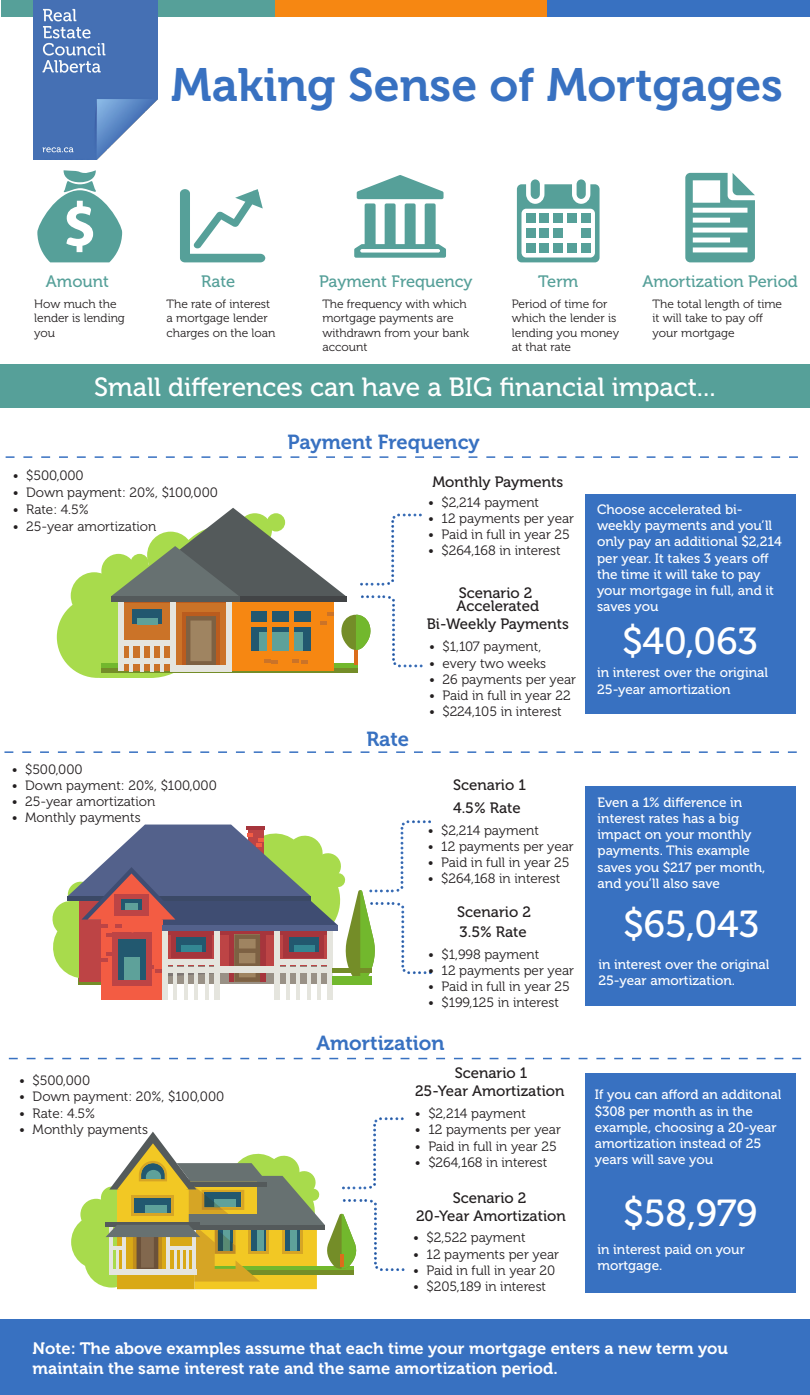
<style>
.page{position:relative;width:810px;height:1395px;background:#fff}
.page>*{position:absolute;margin:0;border:0;box-sizing:border-box;transform-origin:0 0}
.t1{font:46.5px "Museo 700";color:#3871c1}
.t2{font:37.5px "Museo 500";color:#fff}
.t3{font:26.25px "Museo 500";color:#fff}
.t4{font:20.25px "Museo 700";color:#3871c1}
.t5{font:16.5px/19.8px "Museo 700";color:#fff}
.t6{font:16.5px "Museo 500";color:#56a099}
.t7{font:15px/13.5px "Museo 500";color:#231f20}
.t8{font:13.5px "Museo 300";color:#231f20}
.t9{font:13.5px/16.2px "Museo 500";color:#fff}
.t10{font:12px/14.4px "Museo 300";color:#231f20}
</style>
<div class="page">
<div style="left:0;top:365px;width:810px;height:43px;background:#56a099"></div>
<svg style="left:37px;top:170px;width:85px;height:92px"></svg>
<svg style="left:354px;top:175px;width:92px;height:83px"></svg>
<div style="left:71px;top:572px;width:47px;height:47px;background:#a8db4c;border-radius:50%"></div>
<div style="left:57px;top:596px;width:82px;height:82px;background:#a8db4c;border-radius:50%"></div>
<div style="left:79px;top:964px;width:39px;height:20px;background:#748d28"></div>
<div style="left:164px;top:967px;width:168px;height:17px;background:#999186"></div>
<div style="left:101px;top:916px;width:61px;height:84px;background:#f35c43"></div>
<div style="left:112px;top:933px;width:39px;height:53px;background:#bd4445"></div>
<div style="left:214px;top:926px;width:6px;height:74px;background:#e5e5de"></div>
<hr style="left:194px;top:960px;width:4px;height:40px;background:#e5e5de">
<hr style="left:205px;top:960px;width:4px;height:40px;background:#e5e5de">
<hr style="left:184px;top:960px;width:4px;height:40px;background:#e5e5de">
<hr style="left:173px;top:960px;width:4px;height:40px;background:#e5e5de">
<div style="left:162px;top:926px;width:6px;height:74px;background:#e5e5de"></div>
<div style="left:327px;top:926px;width:5px;height:74px;background:#e5e5de"></div>
<hr style="left:307px;top:960px;width:4px;height:40px;background:#e5e5de">
<hr style="left:317px;top:960px;width:4px;height:40px;background:#e5e5de">
<hr style="left:296px;top:960px;width:4px;height:40px;background:#e5e5de">
<hr style="left:286px;top:960px;width:4px;height:40px;background:#e5e5de">
<div style="left:275px;top:926px;width:5px;height:74px;background:#e5e5de"></div>
<div style="left:332px;top:976px;width:40px;height:9px;background:#72b82d"></div>
<div style="left:84px;top:1233px;width:55px;height:55px;background:#a8db4c;border-radius:50%"></div>
<div style="left:80px;top:1199px;width:32px;height:31px;background:#a8db4c;border-radius:50%"></div>
<div style="left:71px;top:1215px;width:55px;height:54px;background:#a8db4c;border-radius:50%"></div>
<svg style="left:52px;top:821px;width:380px;height:162px"></svg>
<div style="left:585px;top:494px;width:211px;height:220px;background:#3871c1"></div>
<div style="left:585px;top:786px;width:211px;height:220px;background:#3871c1"></div>
<div style="left:585px;top:1074px;width:211px;height:219px;background:#3871c1"></div>
<svg style="left:100px;top:508px;width:322px;height:170px"></svg>
<div style="left:0;top:1320px;width:810px;height:75px;background:#3871c1"></div>
<div style="left:274px;top:0;width:274px;height:17px;background:#f68712"></div>
<div style="left:1px;top:0;width:273px;height:17px;background:#56a099"></div>
<div style="left:548px;top:0;width:262px;height:17px;background:#3871c1"></div>
<img style="left:34px;top:0;width:123px;height:160px">
<svg style="left:517px;top:179px;width:83px;height:83px"></svg>
<div style="left:526px;top:214px;width:9px;height:9px;background:#56a099"></div>
<div style="left:540px;top:214px;width:9px;height:9px;background:#56a099"></div>
<div style="left:554px;top:214px;width:9px;height:9px;background:#56a099"></div>
<div style="left:567px;top:214px;width:10px;height:9px;background:#56a099"></div>
<div style="left:581px;top:214px;width:9px;height:9px;background:#56a099"></div>
<div style="left:526px;top:228px;width:9px;height:10px;background:#56a099"></div>
<div style="left:540px;top:228px;width:9px;height:10px;background:#56a099"></div>
<div style="left:554px;top:228px;width:9px;height:10px;background:#56a099"></div>
<div style="left:581px;top:228px;width:9px;height:10px;background:#56a099"></div>
<div style="left:526px;top:243px;width:9px;height:10px;background:#56a099"></div>
<div style="left:540px;top:243px;width:9px;height:10px;background:#56a099"></div>
<div style="left:554px;top:243px;width:9px;height:10px;background:#56a099"></div>
<div style="left:567px;top:243px;width:10px;height:10px;background:#56a099"></div>
<div style="left:581px;top:243px;width:9px;height:10px;background:#56a099"></div>
<svg style="left:180px;top:189px;width:85px;height:73px"></svg>
<svg style="left:685px;top:173px;width:70px;height:89px"></svg>
<svg style="left:100px;top:1117px;width:304px;height:172px"></svg>
<svg style="left:6px;top:456px;width:792px;height:2px"></svg>
<svg style="left:4px;top:751px;width:793px;height:2px"></svg>
<svg style="left:9px;top:1058px;width:792px;height:1px"></svg>
<h1 class="t1" style="left:171px;top:59px;width:613px">Making Sense of Mortgages</h1>
<p class="t6" style="left:46px;top:273px;width:64px">Amount</p>
<p class="t6" style="left:538px;top:273px;width:42px">Term</p>
<p class="t6" style="left:642px;top:273px;width:157px">Amortization Period</p>
<p class="t10" style="left:34px;top:297px;width:92px">How much the lender is lending you</p>
<p class="t10" style="left:512px;top:297px;width:109px">Period of time for which the lender is lending you money at that rate</p>
<p class="t10" style="left:653px;top:297px;width:131px">The total length of time it will take to pay off your mortgage</p>
<p class="t6" style="left:201px;top:273px;width:35px">Rate</p>
<p class="t6" style="left:319px;top:273px;width:155px">Payment Frequency</p>
<p class="t10" style="left:167px;top:297px;width:110px">The rate of interest a mortgage lender charges on the loan</p>
<p class="t10" style="left:322px;top:297px;width:148px">The frequency with which mortgage payments are withdrawn from your bank account</p>
<h3 class="t3" style="left:94px;top:372px;width:623px">Small differences can have a BIG financial impact...</h3>
<p class="t8" style="left:13px;top:468px;width:72px">• $500,000</p>
<p class="t8" style="left:13px;top:485px;width:207px">• Down payment: 20%, $100,000</p>
<p class="t8" style="left:13px;top:502px;width:78px">• Rate: 4.5%</p>
<p class="t8" style="left:13px;top:519px;width:145px">• 25-year amortization</p>
<p class="t8" style="left:12px;top:762px;width:72px">• $500,000</p>
<p class="t8" style="left:12px;top:778px;width:207px">• Down payment: 20%, $100,000</p>
<p class="t8" style="left:12px;top:794px;width:145px">• 25-year amortization</p>
<p class="t8" style="left:12px;top:810px;width:130px">• Monthly payments</p>
<p class="t8" style="left:19px;top:1073px;width:72px">• $500,000</p>
<p class="t8" style="left:19px;top:1090px;width:207px">• Down payment: 20%, $100,000</p>
<p class="t8" style="left:19px;top:1106px;width:78px">• Rate: 4.5%</p>
<p class="t8" style="left:19px;top:1122px;width:130px">• Monthly payments</p>
<h3 class="t4" style="left:288px;top:430px;width:194px">Payment Frequency</h3>
<h3 class="t4" style="left:367px;top:728px;width:44px">Rate</h3>
<p class="t7" style="left:432px;top:476px;width:132px">Monthly Payments</p>
<p class="t8" style="left:428px;top:495px;width:113px">• $2,214 payment</p>
<p class="t8" style="left:428px;top:511px;width:148px">• 12 payments per year</p>
<p class="t8" style="left:428px;top:527px;width:143px">• Paid in full in year 25</p>
<p class="t8" style="left:428px;top:543px;width:134px">• $264,168 in interest</p>
<p class="t7" style="left:457px;top:586px;width:84px">Scenario 2<br>Accelerated</p>
<p class="t7" style="left:427px;top:617px;width:144px">Bi-Weekly Payments</p>
<p class="t8" style="left:429px;top:639px;width:114px">• $1,107 payment,</p>
<p class="t8" style="left:429px;top:656px;width:119px">• every two weeks</p>
<p class="t8" style="left:429px;top:672px;width:149px">• 26 payments per year</p>
<p class="t8" style="left:429px;top:688px;width:143px">• Paid in full in year 22</p>
<p class="t8" style="left:429px;top:704px;width:134px">• $224,105 in interest</p>
<p class="t7" style="left:453px;top:774px;width:74px;line-height:22.3px">Scenario 1<br>4.5% Rate</p>
<p class="t8" style="left:428px;top:823px;width:113px">• $2,214 payment</p>
<p class="t8" style="left:428px;top:839px;width:148px">• 12 payments per year</p>
<p class="t8" style="left:428px;top:855px;width:143px">• Paid in full in year 25</p>
<p class="t8" style="left:428px;top:871px;width:134px">• $264,168 in interest</p>
<p class="t7" style="left:457px;top:903px;width:75px;line-height:19.4px">Scenario 2<br>3.5% Rate</p>
<p class="t8" style="left:428px;top:947px;width:113px">• $1,998 payment</p>
<p class="t8" style="left:428px;top:963px;width:148px">• 12 payments per year</p>
<p class="t8" style="left:428px;top:979px;width:143px">• Paid in full in year 25</p>
<p class="t8" style="left:428px;top:995px;width:132px">• $199,125 in interest</p>
<h3 class="t4" style="left:316px;top:1031px;width:130px">Amortization</h3>
<p class="t7" style="left:415px;top:1064px;width:151px;line-height:17.9px;text-align:center">Scenario 1<br>25-Year Amortization</p>
<p class="t8" style="left:415px;top:1106px;width:113px">• $2,214 payment</p>
<p class="t8" style="left:415px;top:1122px;width:148px">• 12 payments per year</p>
<p class="t8" style="left:415px;top:1139px;width:143px">• Paid in full in year 25</p>
<p class="t8" style="left:415px;top:1155px;width:134px">• $264,168 in interest</p>
<p class="t7" style="left:416px;top:1189px;width:151px;line-height:18px;text-align:center">Scenario 2<br>20-Year Amortization</p>
<p class="t8" style="left:413px;top:1230px;width:114px">• $2,522 payment</p>
<p class="t8" style="left:413px;top:1247px;width:148px">• 12 payments per year</p>
<p class="t8" style="left:413px;top:1263px;width:144px">• Paid in full in year 20</p>
<p class="t8" style="left:413px;top:1279px;width:135px">• $205,189 in interest</p>
<p class="t9" style="left:597px;top:502px;width:186px">Choose accelerated bi&shy;weekly payments and you’ll only pay an additional $2,214 per year. It takes 3 years off the time it will take to pay your mortgage in full, and it saves you</p>
<h2 class="t2" style="left:622px;top:621px;width:137px">$40,063</h2>
<p class="t9" style="left:597px;top:665px;width:173px">in interest over the original<br>25-year amortization</p>
<p class="t9" style="left:598px;top:794px;width:169px">Even a 1% difference in interest rates has a big impact on your monthly payments. This example saves you $217 per month, and you’ll also save</p>
<h2 class="t2" style="left:623px;top:903px;width:137px">$65,043</h2>
<p class="t9" style="left:598px;top:957px;width:173px">in interest over the original<br>25-year amortization.</p>
<p class="t9" style="left:595px;top:1087px;width:188px">If you can afford an additonal $308 per month as in the example, choosing a 20-year amortization instead of 25 years will save you</p>
<h2 class="t2" style="left:623px;top:1192px;width:136px">$58,979</h2>
<p class="t9" style="left:597px;top:1241px;width:149px">in interest paid on your mortgage.</p>
<p class="t5" style="left:33px;top:1338px;width:697px">Note: The above examples assume that each time your mortgage enters a new term you maintain the same interest rate and the same amortization period.</p>
</div>
